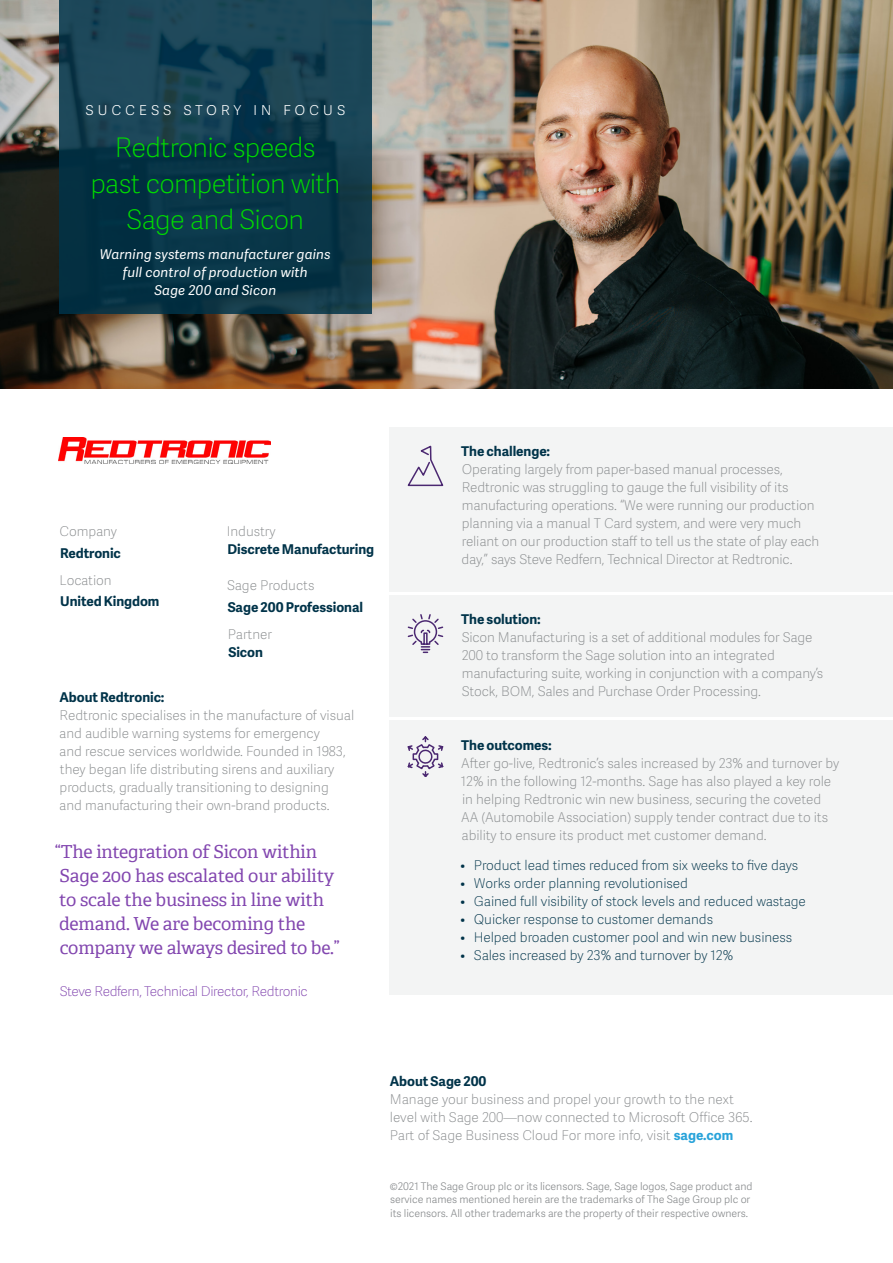
<style>
.page{position:relative;width:893px;height:1263px;background:#fff}
.page>*{position:absolute;margin:0;border:0;box-sizing:border-box;transform-origin:0 0}
.t1{font:27px/36px "Adelle Sans SAGE Th";letter-spacing:-.025em;color:#00dc00;text-align:center}
.t2{font:18px/24px "Adelle SAGE";letter-spacing:-.01em;color:#8246af}
.t3{font:18px "Adelle Sans SAGE Th";letter-spacing:.2em;color:#fff}
.t4{font:13.5px/18px "Adelle Sans SAGE Th";letter-spacing:-.01em;color:#888b8d}
.t5{font:13.5px "Adelle Sans SAGE Th";letter-spacing:-.005em;color:#003349}
.t6{font:700 13.5px "Adelle Sans SAGE";letter-spacing:-.005em;color:#003349}
.t7{font:italic 13.5px/18px "Adelle Sans SAGE";letter-spacing:.01em;color:#fff;text-align:center}
.t8{font:13.5px "Adelle Sans SAGE Th";letter-spacing:-.025em;color:#8246af}
.t9{font:10.5px/13.5px "Adelle Sans SAGE Lt";letter-spacing:-.005em;color:#888b8d}
.s1{font-family:"Adelle Sans SAGE";font-weight:700;color:#28a3da}
</style>
<div class="page">
<div style="left:389px;top:428px;width:503px;height:164px;background:#f3f4f4"></div>
<div style="left:389px;top:596px;width:503px;height:121px;background:#f3f4f4"></div>
<div style="left:389px;top:720px;width:503px;height:274px;background:#f3f4f4"></div>
<img style="left:0;top:0;width:892px;height:388px">
<svg style="left:407px;top:445px;width:37px;height:42px"></svg>
<svg style="left:407px;top:614px;width:37px;height:40px"></svg>
<svg style="left:407px;top:736px;width:37px;height:41px"></svg>
<svg style="left:59px;top:0;width:312px;height:314px;background:#0f3a4c"></svg>
<img style="left:58px;top:437px;width:212px;height:27px">
<h2 class="t3" style="left:85px;top:95px;width:261px">SUCCESS STORY IN FOCUS</h2>
<h1 class="t1" style="left:90px;top:128px;width:251px">Redtronic speeds past competition with<br>Sage and Sicon</h1>
<p class="t7" style="left:100px;top:244px;width:232px">Warning systems manufacturer gains full control of production with<br>Sage 200 and Sicon</p>
<p class="t4" style="left:59px;top:522px;width:59px">Company</p>
<p class="t6" style="left:60px;top:543px;width:62px">Redtronic</p>
<p class="t4" style="left:60px;top:571px;width:54px">Location</p>
<p class="t6" style="left:60px;top:591px;width:101px">United Kingdom</p>
<p class="t4" style="left:227px;top:522px;width:50px">Industry</p>
<p class="t6" style="left:227px;top:539px;width:148px">Discrete Manufacturing</p>
<p class="t4" style="left:227px;top:576px;width:89px">Sage Products</p>
<p class="t6" style="left:228px;top:597px;width:137px">Sage 200 Professional</p>
<p class="t4" style="left:228px;top:625px;width:46px">Partner</p>
<p class="t6" style="left:228px;top:642px;width:36px">Sicon</p>
<p class="t6" style="left:59px;top:687px;width:107px">About Redtronic:</p>
<p class="t4" style="left:59px;top:706px;width:296px">Redtronic specialises in the manufacture of visual and audible warning systems for emergency<br>and rescue services worldwide. Founded in 1983, they began life distributing sirens and auxiliary products, gradually transitioning to designing and manufacturing their own-brand products.</p>
<h2 class="t2" style="left:55px;top:839px;width:286px">“The integration of Sicon within<br>Sage 200 has escalated our ability to scale the business in line with demand. We are becoming the company we always desired to be.”</h2>
<p class="t8" style="left:60px;top:982px;width:249px">Steve Redfern, Technical Director, Redtronic</p>
<p class="t6" style="left:461px;top:441px;width:90px">The challenge:</p>
<p class="t4" style="left:461px;top:460px;width:359px">Operating largely from paper-based manual processes, Redtronic was struggling to gauge the full visibility of its manufacturing operations. “We were running our production planning via a manual T Card system, and were very much reliant on our production staff to tell us the state of play each day,” says Steve Redfern, Technical Director at Redtronic.</p>
<p class="t6" style="left:461px;top:609px;width:81px">The solution:</p>
<p class="t4" style="left:461px;top:628px;width:363px">Sicon Manufacturing is a set of additional modules for Sage 200 to transform the Sage solution into an integrated manufacturing suite, working in conjunction with a company’s Stock, BOM, Sales and Purchase Order Processing.</p>
<p class="t6" style="left:461px;top:735px;width:92px">The outcomes:</p>
<p class="t4" style="left:461px;top:754px;width:380px">After go-live, Redtronic’s sales increased by 23% and turnover by 12% in the following 12-months. Sage has also played a key role in helping Redtronic win new business, securing the coveted AA (Automobile Association) supply tender contract due to its ability to ensure its product met customer demand.</p>
<p class="t5" style="left:460px;top:856px;width:339px">• Product lead times reduced from six weeks to five days</p>
<p class="t5" style="left:460px;top:874px;width:229px">• Works order planning revolutionised</p>
<p class="t5" style="left:460px;top:892px;width:347px">• Gained full visibility of stock levels and reduced wastage</p>
<p class="t5" style="left:460px;top:910px;width:254px">• Quicker response to customer demands</p>
<p class="t5" style="left:460px;top:928px;width:333px">• Helped broaden customer pool and win new business</p>
<p class="t5" style="left:460px;top:946px;width:274px">• Sales increased by 23% and turnover by 12%</p>
<p class="t6" style="left:390px;top:1071px;width:98px">About Sage 200</p>
<p class="t4" style="left:390px;top:1090px;width:364px">Manage your business and propel your growth to the next level with Sage 200—now connected to Microsoft Office 365.<br>Part of Sage Business Cloud For more info, visit <span class="s1">sage.com</span></p>
<p class="t9" style="left:390px;top:1179px;width:364px">©2021 The Sage Group plc or its licensors. Sage, Sage logos, Sage product and service names mentioned herein are the trademarks of The Sage Group plc or its licensors. All other trademarks are the property of their respective owners.</p>
</div>
